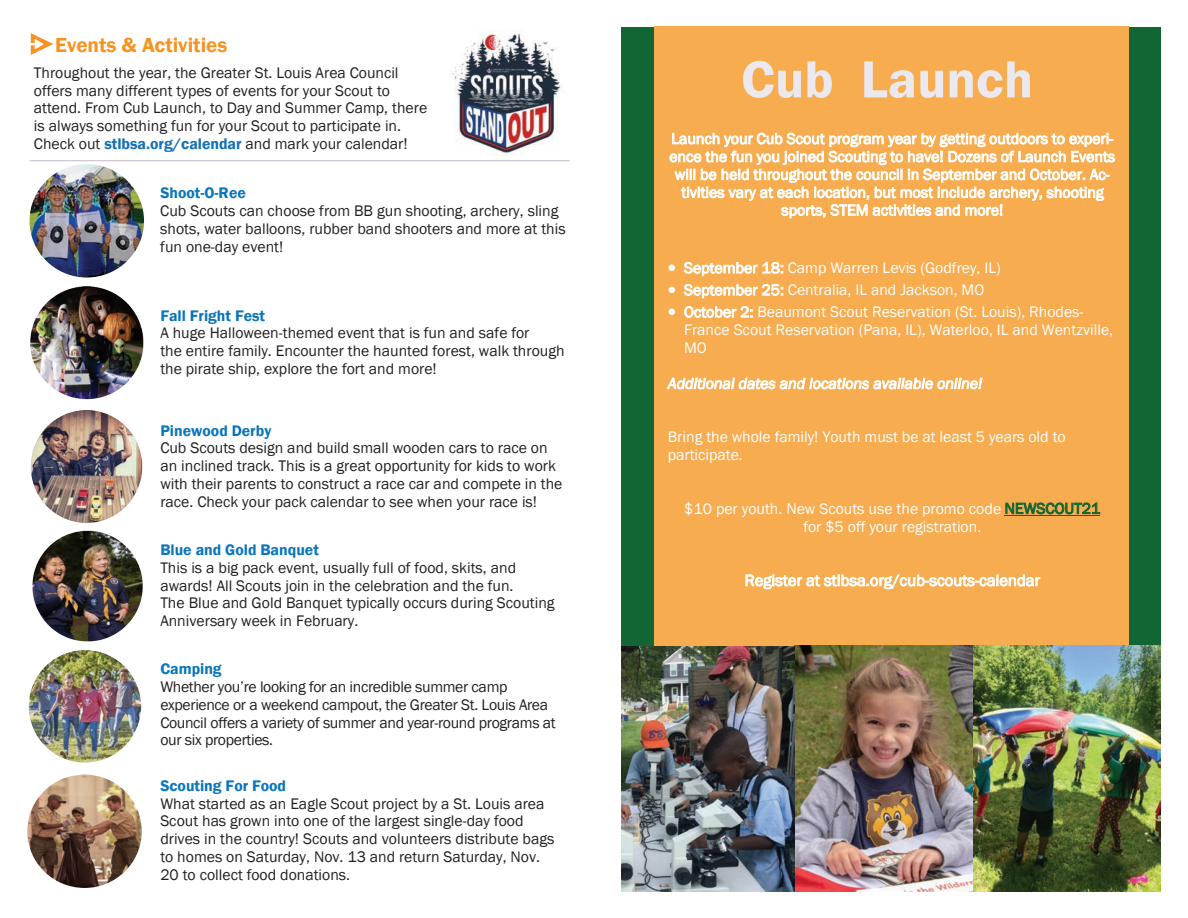
<style>
.page{position:relative;width:1188px;height:918px;background:#fff}
.page>*{position:absolute;margin:0;border:0;box-sizing:border-box;transform-origin:0 0}
.t1{font:600 54px "Franklin Gothic";color:#ebe8ee}
.t2{font:600 21px "Franklin Gothic";color:#f79420}
.t3{font:16.5px "Franklin Gothic";color:#fff}
.t4{font:15.75px/17.9px "Franklin Gothic";color:#231f20}
.t5{font:15.75px/17.9px "Franklin Gothic";color:#fff;text-align:center}
.t6{font:15.75px/17.9px "Franklin Gothic";letter-spacing:-.02em;color:#231f20}
.t7{font:600 15.75px "Franklin Gothic";color:#0975bc}
.t8{font:italic 15.75px "Franklin Gothic";color:#fff}
.s1{font-weight:600;color:#1070b9}
.s2{color:#126634}
</style>
<div class="page">
<hr style="left:30px;top:160px;width:540px;height:1px;background:#c7c1d0">
<img style="left:30px;top:33px;width:23px;height:22px">
<img style="left:32px;top:530px;width:111px;height:112px">
<img style="left:30px;top:411px;width:113px;height:112px">
<img style="left:30px;top:287px;width:114px;height:113px">
<img style="left:28px;top:650px;width:114px;height:112px">
<img style="left:27px;top:775px;width:115px;height:113px">
<img style="left:452px;top:29px;width:110px;height:127px">
<img style="left:30px;top:164px;width:114px;height:114px">
<div style="left:621px;top:27px;width:156px;height:863px;background:#126634"></div>
<div style="left:1005px;top:27px;width:156px;height:863px;background:#126634"></div>
<div style="left:654px;top:27px;width:475px;height:863px;background:#f8ac50"></div>
<hr style="left:1005px;top:515px;width:95px;height:1px;background:#126634">
<img style="left:621px;top:646px;width:540px;height:245px">
<h2 class="t2" style="left:55px;top:32px;width:174px">Events &amp; Activities</h2>
<p class="t4" style="left:34px;top:64px;width:395px">Throughout the year, the Greater St. Louis Area Council offers many different types of events for your Scout to attend. From Cub Launch, to Day and Summer Camp, there is always something fun for your Scout to participate in.<br>Check out <span class="s1">stlbsa.org/calendar</span> and mark your calendar!</p>
<p class="t7" style="left:160px;top:183px;width:87px">Shoot-O-Ree</p>
<p class="t4" style="left:160px;top:202px;width:407px">Cub Scouts can choose from BB gun shooting, archery, sling shots, water balloons, rubber band shooters and more at this fun one-day event!</p>
<p class="t7" style="left:160px;top:306px;width:106px">Fall Fright Fest</p>
<p class="t4" style="left:160px;top:324px;width:406px">A huge Halloween-themed event that is fun and safe for<br>the entire family. Encounter the haunted forest, walk through the pirate ship, explore the fort and more!</p>
<p class="t7" style="left:160px;top:421px;width:113px">Pinewood Derby</p>
<p class="t4" style="left:160px;top:440px;width:404px">Cub Scouts design and build small wooden cars to race on an inclined track. This is a great opportunity for kids to work with their parents to construct a race car and compete in the race. Check your pack calendar to see when your race is!</p>
<p class="t7" style="left:160px;top:540px;width:160px">Blue and Gold Banquet</p>
<p class="t4" style="left:160px;top:559px;width:396px">This is a big pack event, usually full of food, skits, and awards! All Scouts join in the celebration and the fun.<br>The Blue and Gold Banquet typically occurs during Scouting Anniversary week in February.</p>
<p class="t7" style="left:160px;top:659px;width:63px">Camping</p>
<p class="t6" style="left:160px;top:678px;width:397px">Whether you’re looking for an incredible summer camp experience or a weekend campout, the Greater St. Louis Area Council offers a variety of summer and year-round programs at our six properties.</p>
<p class="t7" style="left:160px;top:776px;width:127px">Scouting For Food</p>
<p class="t4" style="left:160px;top:795px;width:396px">What started as an Eagle Scout project by a St. Louis area Scout has grown into one of the largest single-day food drives in the country! Scouts and volunteers distribute bags to homes on Saturday, Nov. 13 and return Saturday, Nov.<br>20 to collect food donations.</p>
<h1 class="t1" style="left:741px;top:46px;width:294px">Cub Launch</h1>
<p class="t5" style="left:669px;top:130px;width:447px">Launch your Cub Scout program year by getting outdoors to experi&shy;ence the fun you joined Scouting to have! Dozens of Launch Events will be held throughout the council in September and October. Ac&shy;tivities vary at each location, but most include archery, shooting sports, STEM activities and more!</p>
<p class="t5" style="left:668px;top:259px;width:335px">• September 18: Camp Warren Levis (Godfrey, IL)</p>
<p class="t5" style="left:668px;top:281px;width:318px">• September 25: Centralia, IL and Jackson, MO</p>
<p class="t5" style="left:684px;top:303px;width:431px;text-align:left;text-indent:-16px">• October 2: Beaumont Scout Reservation (St. Louis), Rhodes-<br>France Scout Reservation (Pana, IL), Waterloo, IL and Wentzville,<br>MO</p>
<p class="t8" style="left:668px;top:374px;width:316px">Additional dates and locations available online!</p>
<p class="t5" style="left:668px;top:428px;width:399px;text-align:left">Bring the whole family! Youth must be at least 5 years old to participate.</p>
<p class="t5" style="left:684px;top:500px;width:417px">$10 per youth. New Scouts use the promo code <span class="s2">NEWSCOUT21 </span>for $5 off your registration.</p>
<p class="t3" style="left:745px;top:570px;width:297px">Register at stlbsa.org/cub-scouts-calendar</p>
</div>
